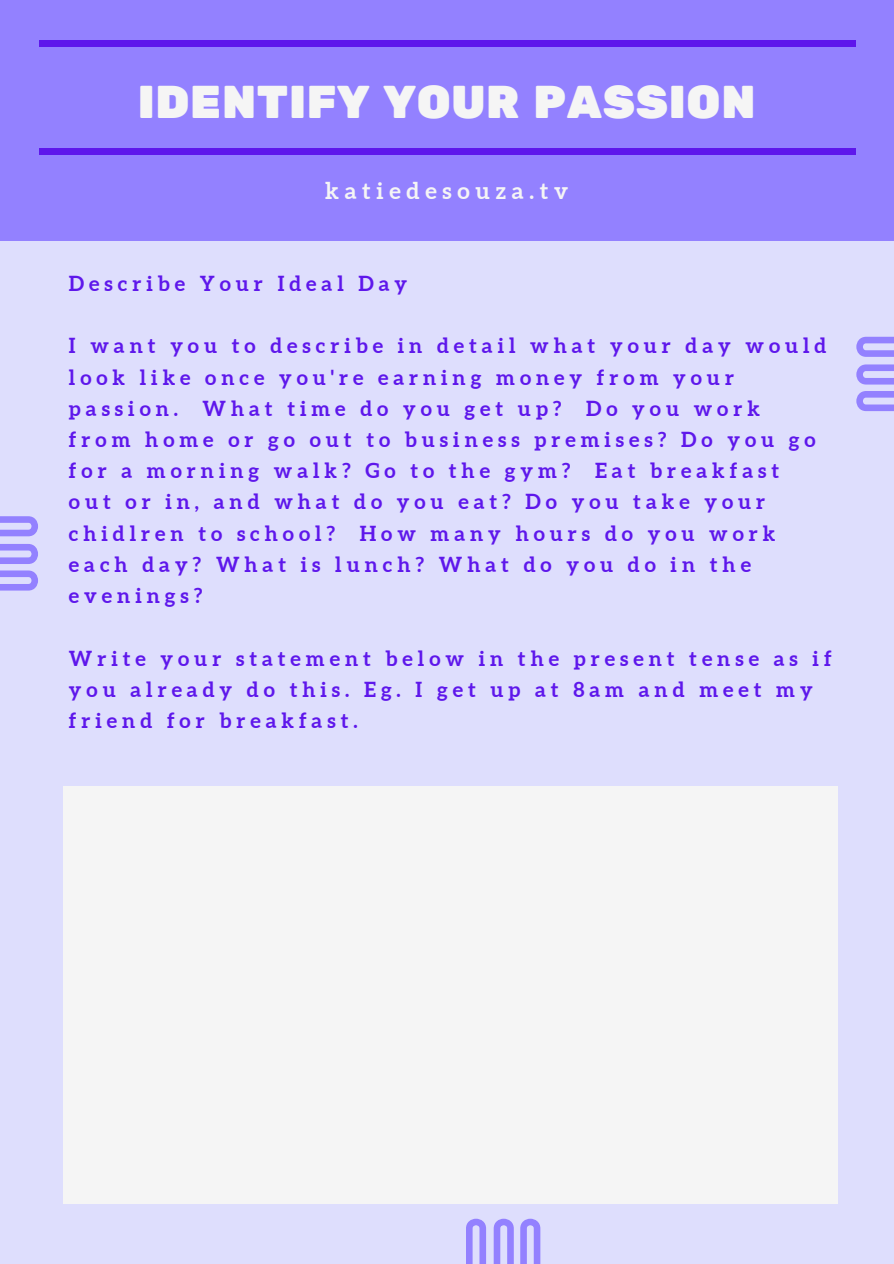
<style>
.page{position:relative;width:894px;height:1264px;background:#fff}
.page>*{position:absolute;margin:0;border:0;box-sizing:border-box;transform-origin:0 0}
.t1{font:45.75px "Rubik One";color:#f5f5f5}
.t2{font:700 22.95px "Aleo";letter-spacing:.25em;color:#f5f5f5}
.t3{font:700 20.7px/31.2px "Aleo";letter-spacing:.24em;color:#5e17eb}
</style>
<div class="page">
<div style="left:0;top:0;width:893px;height:1263px;background:#dedefd"></div>
<div style="left:0;top:0;width:893px;height:240px;background:#9381ff"></div>
<div style="left:39px;top:41px;width:817px;height:6px;background:#5e17eb"></div>
<div style="left:39px;top:148px;width:817px;height:7px;background:#5e17eb"></div>
<svg style="left:0;top:544px;width:38px;height:20px"></svg>
<svg style="left:0;top:516px;width:38px;height:20px"></svg>
<svg style="left:0;top:570px;width:38px;height:20px"></svg>
<svg style="left:856px;top:364px;width:37px;height:20px"></svg>
<svg style="left:856px;top:337px;width:37px;height:20px"></svg>
<svg style="left:856px;top:391px;width:37px;height:20px"></svg>
<svg style="left:493px;top:1218px;width:20px;height:45px"></svg>
<svg style="left:466px;top:1218px;width:20px;height:45px"></svg>
<svg style="left:520px;top:1218px;width:20px;height:45px"></svg>
<div style="left:63px;top:786px;width:774px;height:418px;background:#f5f5f5"></div>
<p class="t1" style="left:137px;top:75px;width:619px">IDENTIFY YOUR PASSION</p>
<p class="t2" style="left:325px;top:177px;width:244px">katiedesouza.tv</p>
<p class="t3" style="left:69px;top:268px;width:340px">Describe Your Ideal Day</p>
<p class="t3" style="left:69px;top:330px;width:758px">I want you to describe in detail what your day would look like once you're earning money from your passion. What time do you get up? Do you work from home or go out to business premises? Do you go for a morning walk? Go to the gym? Eat breakfast<br>out or in, and what do you eat? Do you take your chidlren to school? How many hours do you work each day? What is lunch? What do you do in the evenings?</p>
<p class="t3" style="left:69px;top:642px;width:764px">Write your statement below in the present tense as if you already do this. Eg. I get up at 8am and meet my friend for breakfast.</p>
</div>
